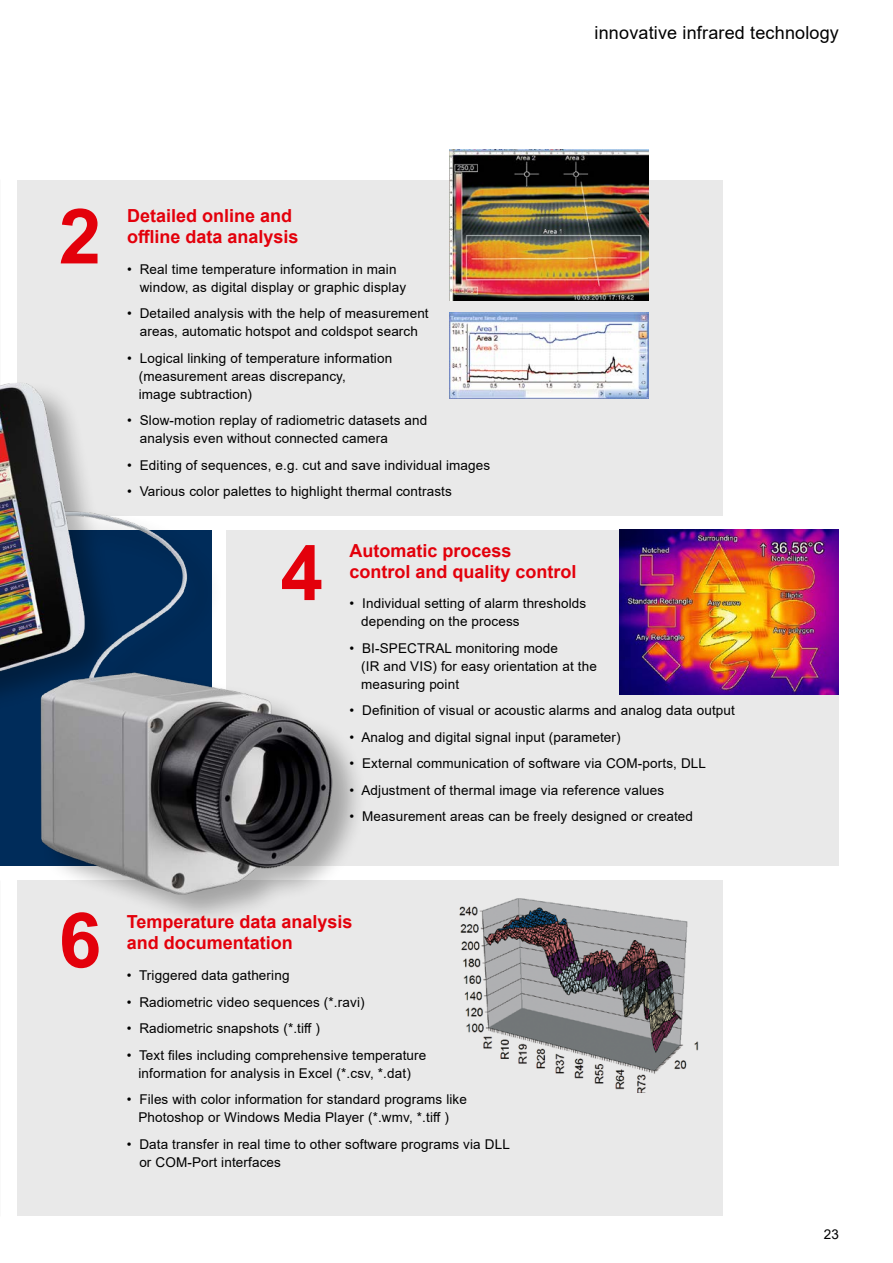
<style>
.page{position:relative;width:893px;height:1263px;background:#fff}
.page>*{position:absolute;margin:0;border:0;box-sizing:border-box;transform-origin:0 0}
.t1{font:700 76.5px "Arial";color:#e3000b}
.t2{font:700 18px/21px "Arial";color:#e3000b}
.t3{font:18px "Arial";letter-spacing:.01em;color:#000}
.t4{font:13.5px/18px "Arial";letter-spacing:.01em;color:#000}
</style>
<div class="page">
<div style="left:17px;top:880px;width:706px;height:336px;background:#e9e9e9"></div>
<div style="left:227px;top:530px;width:612px;height:336px;background:#e9e9e9"></div>
<div style="left:17px;top:180px;width:706px;height:336px;background:#e9e9e9"></div>
<img style="left:450px;top:150px;width:199px;height:151px">
<img style="left:450px;top:312px;width:199px;height:86px">
<img style="left:459px;top:898px;width:240px;height:195px">
<img style="left:619px;top:530px;width:220px;height:164px">
<img style="left:0;top:383px;width:358px;height:535px">
<h2 class="t3" style="left:595px;top:20px;width:246px">innovative infrared technology</h2>
<h1 class="t1" style="left:59px;top:183px;width:44px">2</h1>
<h2 class="t2" style="left:127px;top:205px;width:173px">Detailed online and offline data analysis</h2>
<p class="t4" style="left:140px;top:260px;width:268px;text-indent:-13px">• Real time temperature information in main window, as digital display or graphic display</p>
<p class="t4" style="left:127px;top:304px;width:303px;text-align:center">• Detailed analysis with the help of measurement areas, automatic hotspot and coldspot search</p>
<p class="t4" style="left:139px;top:349px;width:255px;text-indent:-12px">• Logical linking of temperature information (measurement areas discrepancy,<br>image subtraction)</p>
<p class="t4" style="left:140px;top:411px;width:289px;text-indent:-13px">• Slow-motion replay of radiometric datasets and analysis even without connected camera</p>
<p class="t4" style="left:127px;top:456px;width:365px">• Editing of sequences, e.g. cut and save individual images</p>
<p class="t4" style="left:127px;top:482px;width:326px">• Various color palettes to highlight thermal contrasts</p>
<h1 class="t1" style="left:281px;top:519px;width:44px">4</h1>
<h2 class="t2" style="left:350px;top:540px;width:229px">Automatic process control and quality control</h2>
<p class="t4" style="left:361px;top:594px;width:227px;text-indent:-12px">• Individual setting of alarm thresholds depending on the process</p>
<p class="t4" style="left:361px;top:639px;width:237px;text-indent:-12px">• BI-SPECTRAL monitoring mode<br>(IR and VIS) for easy orientation at the measuring point</p>
<p class="t4" style="left:350px;top:701px;width:387px">• Definition of visual or acoustic alarms and analog data output</p>
<p class="t4" style="left:350px;top:728px;width:273px">• Analog and digital signal input (parameter)</p>
<p class="t4" style="left:350px;top:754px;width:358px">• External communication of software via COM-ports, DLL</p>
<p class="t4" style="left:350px;top:781px;width:316px">• Adjustment of thermal image via reference values</p>
<p class="t4" style="left:350px;top:807px;width:345px">• Measurement areas can be freely designed or created</p>
<h1 class="t1" style="left:59px;top:886px;width:44px">6</h1>
<h2 class="t2" style="left:127px;top:912px;width:227px">Temperature data analysis and documentation</h2>
<p class="t4" style="left:127px;top:966px;width:164px">• Triggered data gathering</p>
<p class="t4" style="left:127px;top:993px;width:239px">• Radiometric video sequences (*.ravi)</p>
<p class="t4" style="left:127px;top:1019px;width:195px">• Radiometric snapshots (*.tiff )</p>
<p class="t4" style="left:127px;top:1046px;width:301px;text-align:center">• Text files including comprehensive temperature information for analysis in Excel (*.csv, *.dat)</p>
<p class="t4" style="left:127px;top:1090px;width:342px;text-align:center">• Files with color information for standard programs like<br>Photoshop or Windows Media Player (*.wmv, *.tiff )</p>
<p class="t4" style="left:139px;top:1135px;width:372px;text-indent:-13px">• Data transfer in real time to other software programs via DLL or COM-Port interfaces</p>
<p class="t4" style="left:824px;top:1225px;width:17px">23</p>
</div>
